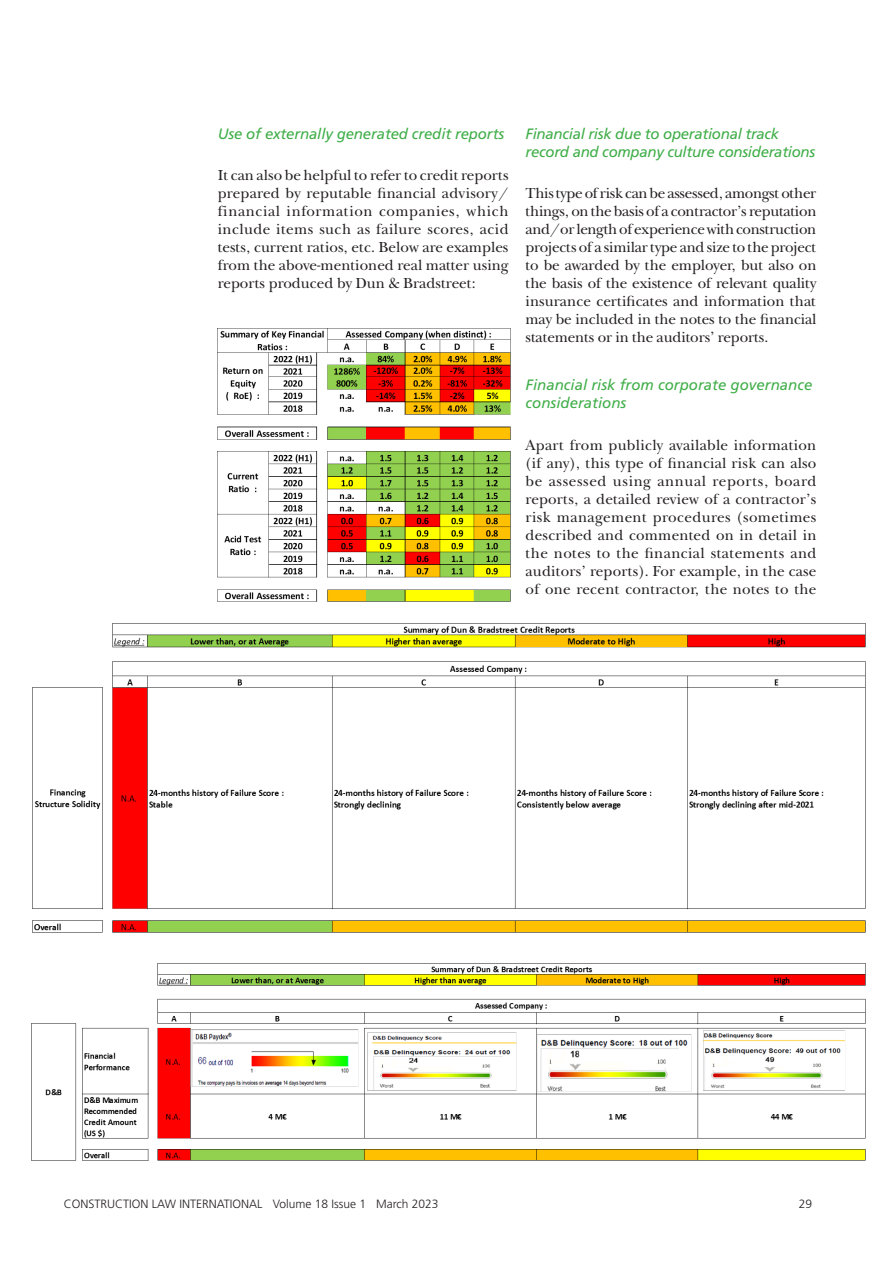
<style>
.page{position:relative;width:893px;height:1263px;background:#fff}
.page>*{position:absolute;margin:0;border:0;box-sizing:border-box;transform-origin:0 0}
.body_copy_1st_paragr{font:15px/18px "New Baskerville ITC";color:#231f20;text-align:justify}
.D-head_-_green{font:italic 15px/18.3px "Frutiger LT Pro";letter-spacing:-.01em;color:#40ae49}
.t1{font:300 12px "Frutiger LT Pro";color:#231f20}
</style>
<div class="page">
<img style="left:218px;top:328px;width:292px;height:274px">
<img style="left:33px;top:624px;width:832px;height:308px">
<img style="left:32px;top:963px;width:833px;height:198px">
<p class="D-head_-_green" style="left:218px;top:125px;width:288px">Use of externally generated credit reports</p>
<p class="body_copy_1st_paragr" style="left:218px;top:167px;width:292px">It can also be helpful to refer to credit reports prepared by reputable financial advisory/ financial information companies, which include items such as failure scores, acid tests, current ratios, etc. Below are examples from the above-mentioned real matter using reports produced by Dun &amp; Bradstreet:</p>
<p class="D-head_-_green" style="left:526px;top:125px;width:291px">Financial risk due to operational track record and company culture considerations</p>
<p class="body_copy_1st_paragr" style="left:526px;top:185px;width:292px">This type of risk can be assessed, amongst other things, on the basis of a contractor’s reputation and/or length of experience with construction projects of a similar type and size to the project to be awarded by the employer, but also on the basis of the existence of relevant quality insurance certificates and information that may be included in the notes to the financial statements or in the auditors’ reports.</p>
<p class="D-head_-_green" style="left:526px;top:376px;width:288px">Financial risk from corporate governance considerations</p>
<p class="body_copy_1st_paragr" style="left:526px;top:437px;width:292px">Apart from publicly available information (if any), this type of financial risk can also be assessed using annual reports, board reports, a detailed review of a contractor’s risk management procedures (sometimes described and commented on in detail in the notes to the financial statements and auditors’ reports). For example, in the case of one recent contractor, the notes to the</p>
<p class="t1" style="left:64px;top:1197px;width:376px">CONSTRUCTION LAW INTERNATIONAL Volume 18 Issue 1 March 2023</p>
<p class="t1" style="left:799px;top:1197px;width:15px">29</p>
</div>
